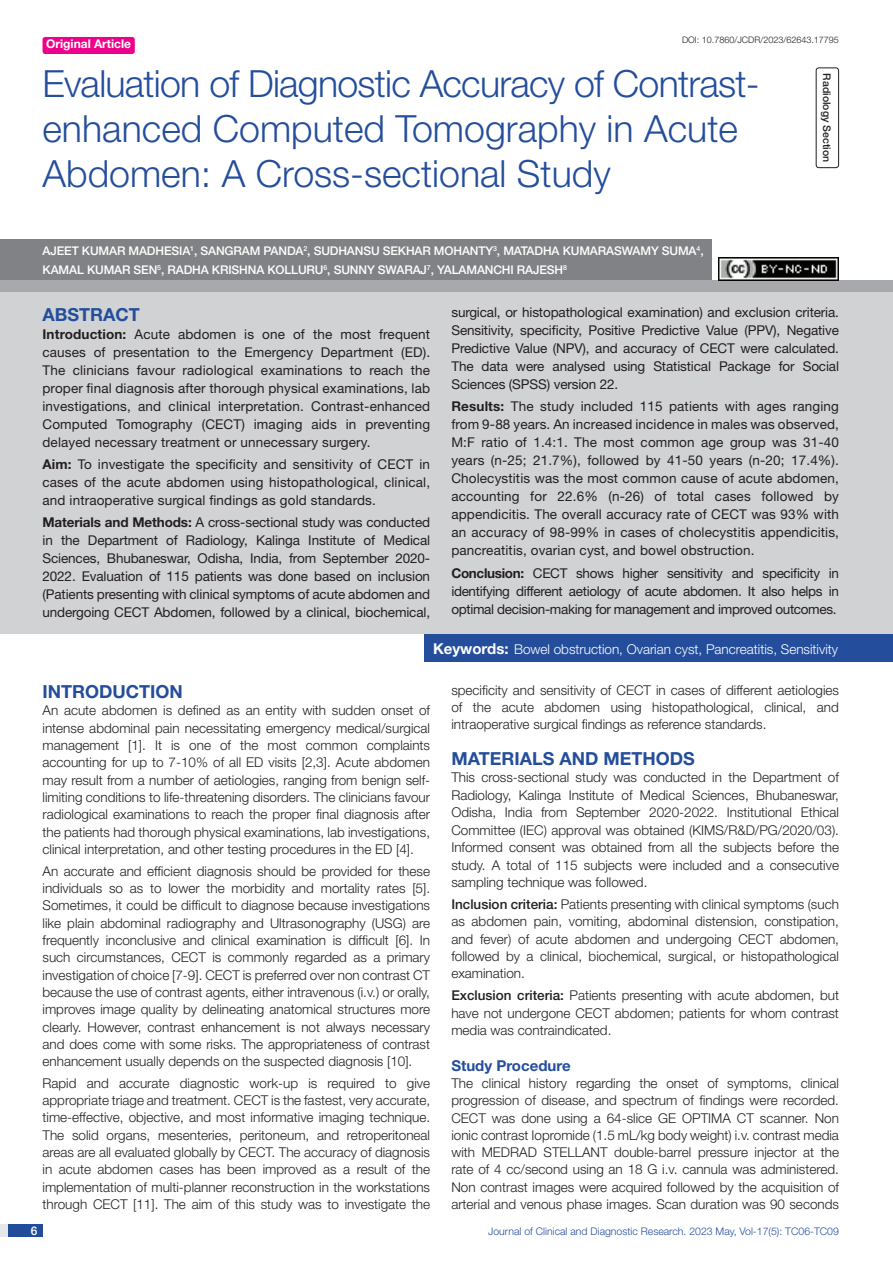
<style>
.page{position:relative;width:893px;height:1263px;background:#fff}
.page>*{position:absolute;margin:0;border:0;box-sizing:border-box;transform-origin:0 0}
.t1{font:300 37.5px/45px "Helvetica Neue";color:#244e9b}
.Heading{font:700 18px "Helvetica Neue";color:#244e9b}
.Abstract_head{font:700 18px "Helvetica Neue";color:#244e9b}
.HEAD_2{font:700 15px "Helvetica Neue";color:#244e9b}
.Body_text{font:300 13.5px/17.2px "Helvetica Neue";color:#231f20;text-align:justify}
.Abstract_Text{font:13.5px/18px "Helvetica Neue";letter-spacing:-.01em;color:#231f20;text-align:justify}
.Key_words{font:300 13.5px "Helvetica Neue";color:#fff}
.Author{font:500 12px "Helvetica Neue";letter-spacing:-.01em;color:#fff}
.t2{font:700 12px "Helvetica Neue";color:#fff}
.t3{font:300 10.5px "Helvetica Neue";color:#244e9b}
.section{font:500 10.5px "Helvetica Neue";color:#231f20}
.DOI{font:300 9px "Helvetica Neue";color:#231f20}
.s1{font-weight:700}
.s2{font-weight:700;font-size:15px}
.s3{font-weight:500}
</style>
<div class="page">
<div style="left:0;top:1224px;width:43px;height:13px;background:#e6e7e9"></div>
<div style="left:8px;top:1224px;width:35px;height:13px;background:#214c99"></div>
<div style="left:43px;top:37px;width:92px;height:17px;background:#ed028c;border-radius:3px"></div>
<div style="left:816px;top:67px;width:23px;height:101px;border:1px solid #231f20;border-radius:3px"></div>
<div style="left:0;top:239px;width:712px;height:41px;background:#808285"></div>
<div style="left:0;top:280px;width:893px;height:12px;background:#a8a9ad"></div>
<div style="left:0;top:292px;width:893px;height:342px;background:#d1d2d4"></div>
<div style="left:425px;top:634px;width:468px;height:28px;background:#244e9b"></div>
<img style="left:719px;top:258px;width:120px;height:22px">
<p class="t2" style="left:46px;top:37px;width:87px">Original Article</p>
<p class="DOI" style="left:682px;top:35px;width:158px">DOI: 10.7860/JCDR/2023/62643.17795</p>
<p class="t1" style="left:43px;top:60px;width:719px">Evaluation of Diagnostic Accuracy of Contrast&shy;enhanced Computed Tomography in Acute<br>Abdomen: A Cross-sectional Study</p>
<p class="section" style="left:833px;top:73px;width:90px;rotate:90deg">RADIOLOGY SECTION</p>
<p class="Author" style="left:43px;top:244px;width:557px">AJEET KUMAR MADHESIA<sup>1</sup>, SANGRAM PANDA<sup>2</sup>, SUDHANSU SEKHAR MOHANTY<sup>3</sup>, MATADHA KUMARAS</p>
<p class="Author" style="left:622px;top:244px;width:83px">WAMY SUMA<sup>4</sup>,</p>
<p class="Author" style="left:43px;top:262px;width:363px">KAMAL KUMAR SEN<sup>5</sup>, RADHA KRISHNA KOLLURU<sup>6</sup>, SUNNY SWARA</p>
<p class="Author" style="left:421px;top:262px;width:148px">J<sup>7</sup>, YALAMANCHI RAJESH<sup>8</sup></p>
<p class="Abstract_head" style="left:43px;top:303px;width:99px">ABSTRACT</p>
<p class="Abstract_Text" style="left:43px;top:325px;width:389px"><span class="s1">Introduction:</span> Acute abdomen is one of the most frequent causes of presentation to the Emergency Department (ED).<br>The clinicians favour radiological examinations to reach the proper final diagnosis after thorough physical examinations, lab investigations, and clinical interpretation. Contrast-enhanced Computed Tomography (CECT) imaging aids in preventing delayed necessary treatment or unnecessary surgery.</p>
<p class="Abstract_Text" style="left:43px;top:455px;width:389px"><span class="s1">Aim:</span> To investigate the specificity and sensitivity of CECT in cases of the acute abdomen using histopathological, clinical, and intraoperative surgical findings as gold standards.</p>
<p class="Abstract_Text" style="left:43px;top:513px;width:389px"><span class="s1">Materials and Methods:</span> A cross-sectional study was conducted in the Department of Radiology, Kalinga Institute of Medical Sciences, Bhubaneswar, Odisha, India, from September 2020- 2022. Evaluation of 115 patients was done based on inclusion (Patients presenting with clinical symptoms of acute abdomen and undergoing CECT Abdomen, followed by a clinical, biochemical,</p>
<p class="Abstract_Text" style="left:451px;top:303px;width:389px">surgical, or histopathological examination) and exclusion criteria.<br>Sensitivity, specificity, Positive Predictive Value (PPV), Negative Predictive Value (NPV), and accuracy of CECT were calculated.<br>The data were analysed using Statistical Package for Social Sciences (SPSS) version 22.</p>
<p class="Abstract_Text" style="left:451px;top:397px;width:389px"><span class="s1">Results:</span> The study included 115 patients with ages ranging from 9-88 years. An increased incidence in males was observed, M:F ratio of 1.4:1. The most common age group was 31-40 years (n-25; 21.7%), followed by 41-50 years (n-20; 17.4%).<br>Cholecystitis was the most common cause of acute abdomen, accounting for 22.6% (n-26) of total cases followed by appendicitis. The overall accuracy rate of CECT was 93% with an accuracy of 98-99% in cases of cholecystitis appendicitis, pancreatitis, ovarian cyst, and bowel obstruction.</p>
<p class="Abstract_Text" style="left:451px;top:564px;width:389px"><span class="s1">Conclusion:</span> CECT shows higher sensitivity and specificity in identifying different aetiology of acute abdomen. It also helps in optimal decision-making for management and improved outcomes.</p>
<p class="Key_words" style="left:433px;top:641px;width:407px"><span class="s2">Keywords:</span> Bowel obstruction, Ovarian cyst, Pancreatitis, Sensitivity</p>
<p class="Heading" style="left:43px;top:680px;width:142px">INTRODUCTION</p>
<p class="Body_text" style="left:43px;top:702px;width:389px">An acute abdomen is defined as an entity with sudden onset of intense abdominal pain necessitating emergency medical/surgical management [1]. It is one of the most common complaints accounting for up to 7-10% of all ED visits [2,3]. Acute abdomen may result from a number of aetiologies, ranging from benign self&shy;limiting conditions to life-threatening disorders. The clinicians favour radiological examinations to reach the proper final diagnosis after the patients had thorough physical examinations, lab investigations, clinical interpretation, and other testing procedures in the ED [4].</p>
<p class="Body_text" style="left:43px;top:862px;width:389px">An accurate and efficient diagnosis should be provided for these individuals so as to lower the morbidity and mortality rates [5].<br>Sometimes, it could be difficult to diagnose because investigations like plain abdominal radiography and Ultrasonography (USG) are frequently inconclusive and clinical examination is difficult [6]. In such circumstances, CECT is commonly regarded as a primary investigation of choice [7-9]. CECT is preferred over non contrast CT because the use of contrast agents, either intravenous (i.v.) or orally, improves image quality by delineating anatomical structures more clearly. However, contrast enhancement is not always necessary and does come with some risks. The appropriateness of contrast enhancement usually depends on the suspected diagnosis [10].</p>
<p class="Body_text" style="left:43px;top:1074px;width:389px">Rapid and accurate diagnostic work-up is required to give appropriate triage and treatment. CECT is the fastest, very accurate, time-effective, objective, and most informative imaging technique.<br>The solid organs, mesenteries, peritoneum, and retroperitoneal areas are all evaluated globally by CECT. The accuracy of diagnosis in acute abdomen cases has been improved as a result of the implementation of multi-planner reconstruction in the workstations through CECT [11]. The aim of this study was to investigate the</p>
<p class="Body_text" style="left:451px;top:681px;width:389px">specificity and sensitivity of CECT in cases of different aetiologies of the acute abdomen using histopathological, clinical, and intraoperative surgical findings as reference standards.</p>
<p class="Heading" style="left:451px;top:747px;width:245px">MATERIALS AND METHODS</p>
<p class="Body_text" style="left:451px;top:769px;width:389px">This cross-sectional study was conducted in the Department of Radiology, Kalinga Institute of Medical Sciences, Bhubaneswar, Odisha, India from September 2020-2022. Institutional Ethical Committee (IEC) approval was obtained (KIMS/R&amp;D/PG/2020/03).<br>Informed consent was obtained from all the subjects before the study. A total of 115 subjects were included and a consecutive sampling technique was followed.</p>
<p class="Body_text" style="left:451px;top:895px;width:389px"><span class="s3">INCLUSION CRITERIA:</span> Patients presenting with clinical symptoms (such as abdomen pain, vomiting, abdominal distension, constipation, and fever) of acute abdomen and undergoing CECT abdomen, followed by a clinical, biochemical, surgical, or histopathological examination.</p>
<p class="Body_text" style="left:451px;top:986px;width:389px"><span class="s3">EXCLUSION CRITERIA:</span> Patients presenting with acute abdomen, but have not undergone CECT abdomen; patients for whom contrast media was contraindicated.</p>
<p class="HEAD_2" style="left:451px;top:1056px;width:121px">Study Procedure</p>
<p class="Body_text" style="left:451px;top:1074px;width:389px">The clinical history regarding the onset of symptoms, clinical progression of disease, and spectrum of findings were recorded.<br>CECT was done using a 64-slice GE OPTIMA CT scanner. Non ionic contrast Iopromide (1.5 mL/kg body weight) i.v. contrast media with MEDRAD STELLANT double-barrel pressure injector at the rate of 4 cc/second using an 18 G i.v. cannula was administered.<br>Non contrast images were acquired followed by the acquisition of arterial and venous phase images. Scan duration was 90 seconds</p>
<p class="Author" style="left:31px;top:1223px;width:8px">6</p>
<p class="t3" style="left:488px;top:1225px;width:352px">Journal of Clinical and Diagnostic Research. 2023 May, Vol-17(5): TC06-TC09</p>
</div>
